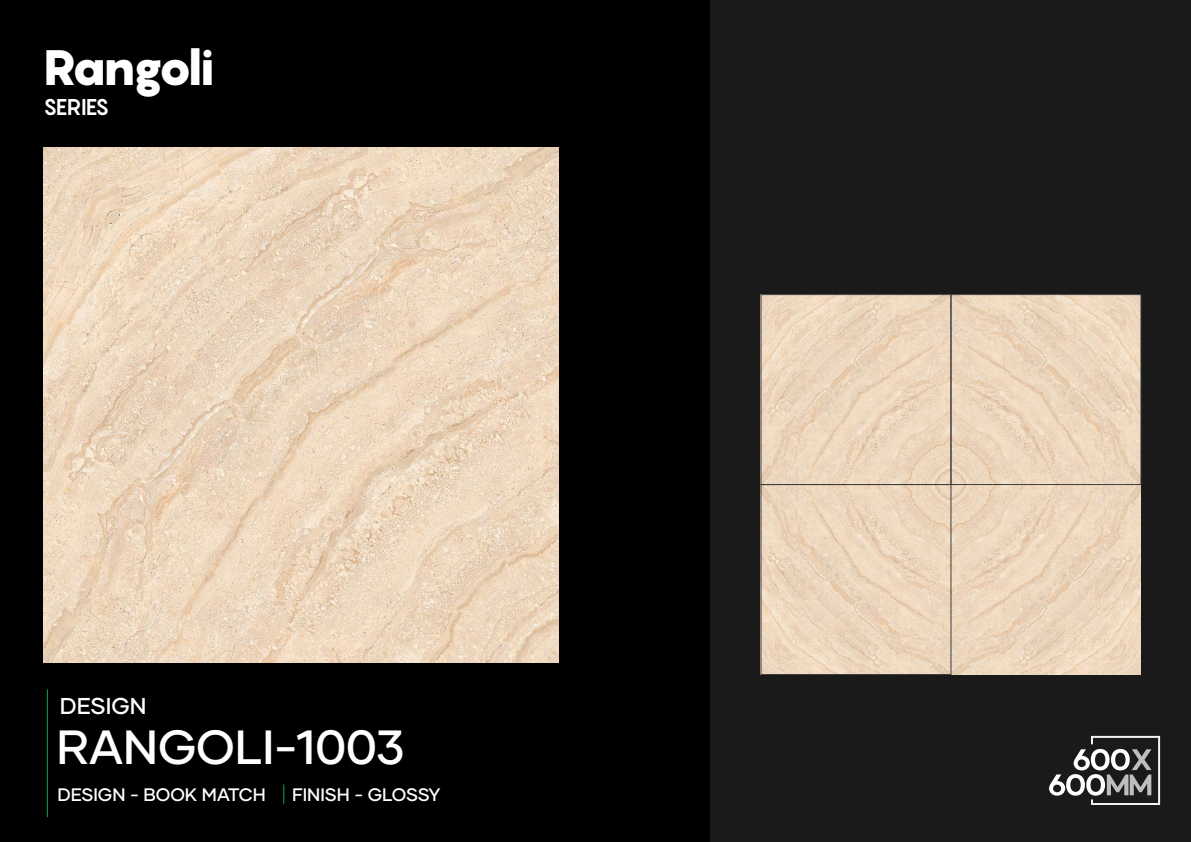
<style>
.page{position:relative;width:1191px;height:842px;background:#000}
.page>*{position:absolute;margin:0;border:0;box-sizing:border-box;transform-origin:0 0}
.t1{font:900 49.1px "Pangram";letter-spacing:-.095em;color:#fff}
.t2{font:500 47.9px "Gilmer";color:#fff}
.t3{font:500 22.9px "Gilmer";color:#fff}
.t4{font:700 22.5px "Pangram";letter-spacing:-.04em;color:#fff}
.t5{font:500 18px "Gilmer";color:#fff}
</style>
<div class="page">
<div style="left:711px;top:0;width:480px;height:842px;background:#1a1a1a"></div>
<hr style="left:47px;top:689px;width:1px;height:128px;background:#009245">
<svg style="left:283px;top:784px;width:1px;height:20px"></svg>
<img style="left:43px;top:147px;width:515px;height:516px">
<img style="left:763px;top:296px;width:378px;height:378px">
<div style="left:761px;top:294px;width:190px;height:191px;border:1px solid #3d3d3d"></div>
<div style="left:950px;top:294px;width:191px;height:191px;border:1px solid #3d3d3d"></div>
<div style="left:761px;top:484px;width:190px;height:191px;border:1px solid #3d3d3d"></div>
<svg style="left:1049px;top:735px;width:112px;height:70px"></svg>
<h1 class="t1" style="left:43px;top:35px;width:173px">Rangoli</h1>
<p class="t4" style="left:43px;top:92px;width:68px">SERIES</p>
<p class="t3" style="left:60px;top:691px;width:88px">DESIGN</p>
<h2 class="t2" style="left:57px;top:717px;width:349px">RANGOLI-1003</h2>
<p class="t5" style="left:57px;top:783px;width:210px">DESIGN - BOOK MATCH</p>
<p class="t5" style="left:292px;top:783px;width:150px">FINISH - GLOSSY</p>
</div>
